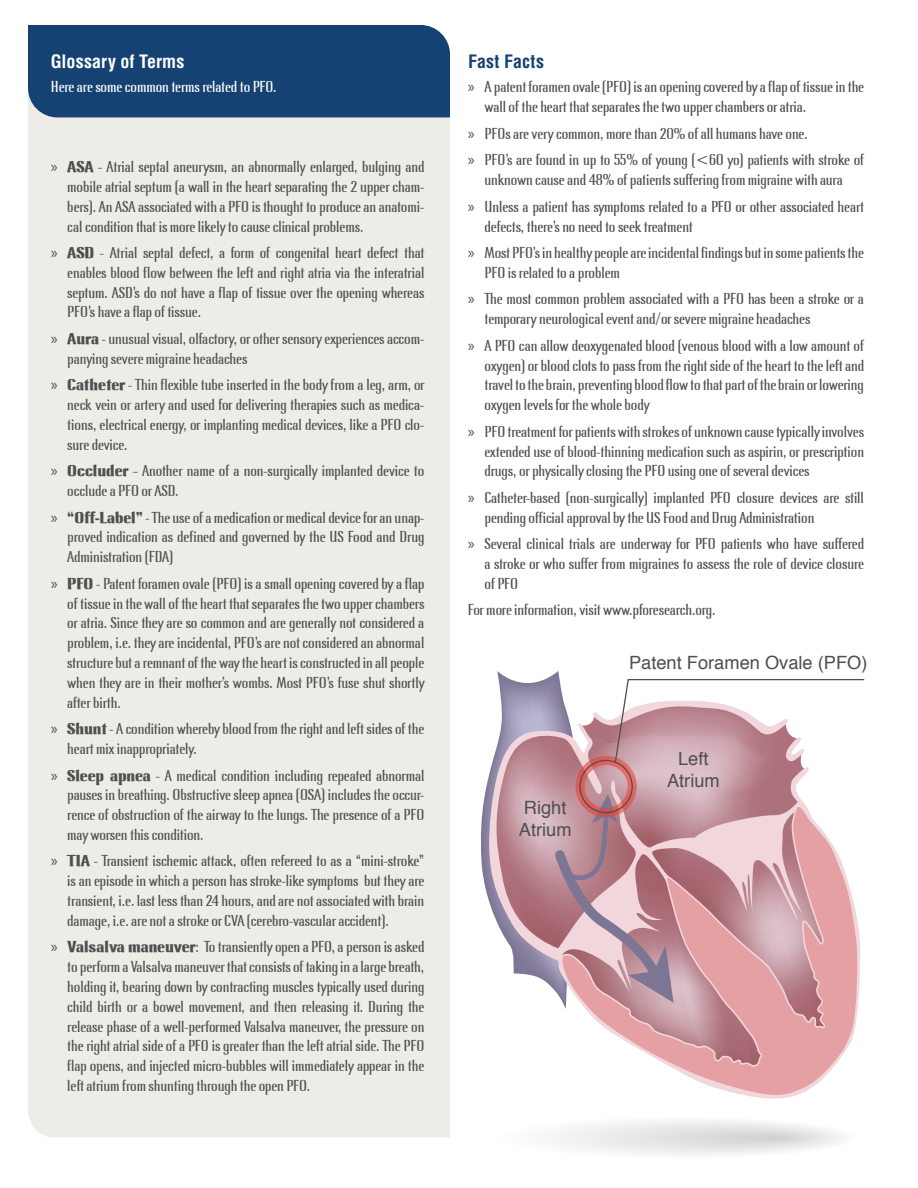
<style>
.page{position:relative;width:918px;height:1188px;background:#fff}
.page>*{position:absolute;margin:0;border:0;box-sizing:border-box;transform-origin:0 0}
.t1{font:18.3px/21.9px "Helvetica";color:#504f51;text-align:center}
.t2{font:700 condensed 18px "Helvetica";letter-spacing:.005em;color:#fff}
.t3{font:700 condensed 18px "Helvetica";letter-spacing:.01em;color:#164273}
.t4{font:16.5px/19.8px "Lennox ITCTT Book";color:#4e4f51;text-align:justify}
.t5{font:16.5px "Lennox ITCTT Book";color:#fff}
.s1{font-family:"Myriad Pro"}
.s2{font-family:"Lennox ITCTT Bold"}
</style>
<div class="page">
<div style="left:28px;top:117px;width:422px;height:1020px;background:#edece7"></div>
<div style="left:28px;top:25px;width:422px;height:92px;background:#164273"></div>
<svg style="left:586px;top:1009px;width:272px;height:90px"></svg>
<svg style="left:556px;top:1121px;width:285px;height:33px"></svg>
<svg style="left:480px;top:671px;width:385px;height:338px"></svg>
<p class="t2" style="left:51px;top:51px;width:135px">Glossary of Terms</p>
<p class="t5" style="left:51px;top:78px;width:227px">Here are some common terms related to PFO.</p>
<p class="t4" style="left:67px;top:157px;width:359px;text-indent:-16px"><span class="s1">»</span> <span class="s2">ASA</span> - Atrial septal aneurysm, an abnormally enlarged, bulging and mobile atrial septum (a wall in the heart separating the 2 upper cham&shy;bers). An ASA associated with a PFO is thought to produce an anatomi&shy;cal condition that is more likely to cause clinical problems.</p>
<p class="t4" style="left:67px;top:243px;width:359px;text-indent:-16px"><span class="s1">»</span> <span class="s2">ASD</span> - Atrial septal defect, a form of congenital heart defect that enables blood flow between the left and right atria via the interatrial septum. ASD’s do not have a flap of tissue over the opening whereas PFO’s have a flap of tissue.</p>
<p class="t4" style="left:67px;top:329px;width:358px;text-indent:-16px"><span class="s1">»</span> <span class="s2">Aura</span> - unusual visual, olfactory, or other sensory experiences accom&shy;panying severe migraine headaches</p>
<p class="t4" style="left:67px;top:376px;width:359px;text-indent:-16px"><span class="s1">»</span> <span class="s2">Catheter</span> - Thin flexible tube inserted in the body from a leg, arm, or neck vein or artery and used for delivering therapies such as medica&shy;tions, electrical energy, or implanting medical devices, like a PFO clo&shy;sure device.</p>
<p class="t4" style="left:67px;top:462px;width:358px;text-indent:-16px"><span class="s1">»</span> <span class="s2">Occluder</span> – Another name of a non-surgically implanted device to occlude a PFO or ASD.</p>
<p class="t4" style="left:67px;top:508px;width:359px;text-indent:-16px"><span class="s1">»</span> <span class="s2">“Off-Label”</span> - The use of a medication or medical device for an unap&shy;proved indication as defined and governed by the US Food and Drug Administration (FDA)</p>
<p class="t4" style="left:67px;top:574px;width:359px;text-indent:-16px"><span class="s1">»</span> <span class="s2">PFO</span> - Patent foramen ovale (PFO) is a small opening covered by a flap of tissue in the wall of the heart that separates the two upper chambers or atria. Since they are so common and are generally not considered a problem, i.e. they are incidental, PFO’s are not considered an abnormal structure but a remnant of the way the heart is constructed in all people when they are in their mother’s wombs. Most PFO’s fuse shut shortly after birth.</p>
<p class="t4" style="left:67px;top:719px;width:358px;text-indent:-16px"><span class="s1">»</span> <span class="s2">Shunt</span> - A condition whereby blood from the right and left sides of the heart mix inappropriately.</p>
<p class="t4" style="left:67px;top:766px;width:359px;text-indent:-16px"><span class="s1">»</span> <span class="s2">Sleep apnea</span> - A medical condition including repeated abnormal pauses in breathing. Obstructive sleep apnea (OSA) includes the occur&shy;rence of obstruction of the airway to the lungs. The presence of a PFO may worsen this condition.</p>
<p class="t4" style="left:67px;top:852px;width:359px;text-indent:-16px"><span class="s1">»</span> <span class="s2">TIA</span> - Transient ischemic attack, often refereed to as a “mini-stroke” is an episode in which a person has stroke-like symptoms but they are transient, i.e. last less than 24 hours, and are not associated with brain damage, i.e. are not a stroke or CVA (cerebro-vascular accident).</p>
<p class="t4" style="left:67px;top:938px;width:359px;text-indent:-16px"><span class="s1">»</span> <span class="s2">Valsalva maneuver</span>: To transiently open a PFO, a person is asked to perform a Valsalva maneuver that consists of taking in a large breath, holding it, bearing down by contracting muscles typically used during child birth or a bowel movement, and then releasing it. During the release phase of a well-performed Valsalva maneuver, the pressure on the right atrial side of a PFO is greater than the left atrial side. The PFO flap opens, and injected micro-bubbles will immediately appear in the left atrium from shunting through the open PFO.</p>
<p class="t3" style="left:468px;top:51px;width:78px">Fast Facts</p>
<p class="t4" style="left:484px;top:78px;width:381px;text-indent:-16px"><span class="s1">»</span> A patent foramen ovale (PFO) is an opening covered by a flap of tissue in the wall of the heart that separates the two upper chambers or atria.</p>
<p class="t4" style="left:468px;top:121px;width:398px;line-height:26.5px"><span class="s1">»</span> PFOs are very common, more than 20% of all humans have one.<br><span class="s1">»</span> PFO’s are found in up to 55% of young (&lt;60 yo) patients with stroke of</p>
<p class="t4" style="left:468px;top:167px;width:398px;line-height:26.5px;text-align:center">unknown cause and 48% of patients suffering from migraine with aura<br><span class="s1">»</span> Unless a patient has symptoms related to a PFO or other associated heart</p>
<p class="t4" style="left:468px;top:213px;width:397px;line-height:26.5px;text-indent:16px">defects, there’s no need to seek treatment<br><span class="s1">»</span> Most PFO’s in healthy people are incidental findings but in some patients the</p>
<p class="t4" style="left:468px;top:260px;width:397px;line-height:26.5px;text-indent:16px">PFO is related to a problem<br><span class="s1">»</span> The most common problem associated with a PFO has been a stroke or a</p>
<p class="t4" style="left:468px;top:306px;width:398px;line-height:26.5px;text-indent:16px">temporary neurological event and/or severe migraine headaches<br><span class="s1">»</span> A PFO can allow deoxygenated blood (venous blood with a low amount of</p>
<p class="t4" style="left:484px;top:356px;width:381px">oxygen) or blood clots to pass from the right side of the heart to the left and travel to the brain, preventing blood flow to that part of the brain or lowering oxygen levels for the whole body</p>
<p class="t4" style="left:484px;top:422px;width:381px;text-indent:-16px"><span class="s1">»</span> PFO treatment for patients with strokes of unknown cause typically involves extended use of blood-thinning medication such as aspirin, or prescription drugs, or physically closing the PFO using one of several devices</p>
<p class="t4" style="left:484px;top:488px;width:381px;text-indent:-16px"><span class="s1">»</span> Catheter-based (non-surgically) implanted PFO closure devices are still pending official approval by the US Food and Drug Administration</p>
<p class="t4" style="left:484px;top:534px;width:381px;text-indent:-16px"><span class="s1">»</span> Several clinical trials are underway for PFO patients who have suffered a stroke or who suffer from migraines to assess the role of device closure of PFO</p>
<p class="t4" style="left:468px;top:601px;width:249px">For more information, visit www.pforesearch.org.</p>
<p class="t1" style="left:629px;top:652px;width:240px">Patent Foramen Ovale (PFO)</p>
<p class="t1" style="left:519px;top:798px;width:54px;text-align:left">Right<br>Atrium</p>
<p class="t1" style="left:667px;top:748px;width:54px">Left<br>Atrium</p>
</div>
